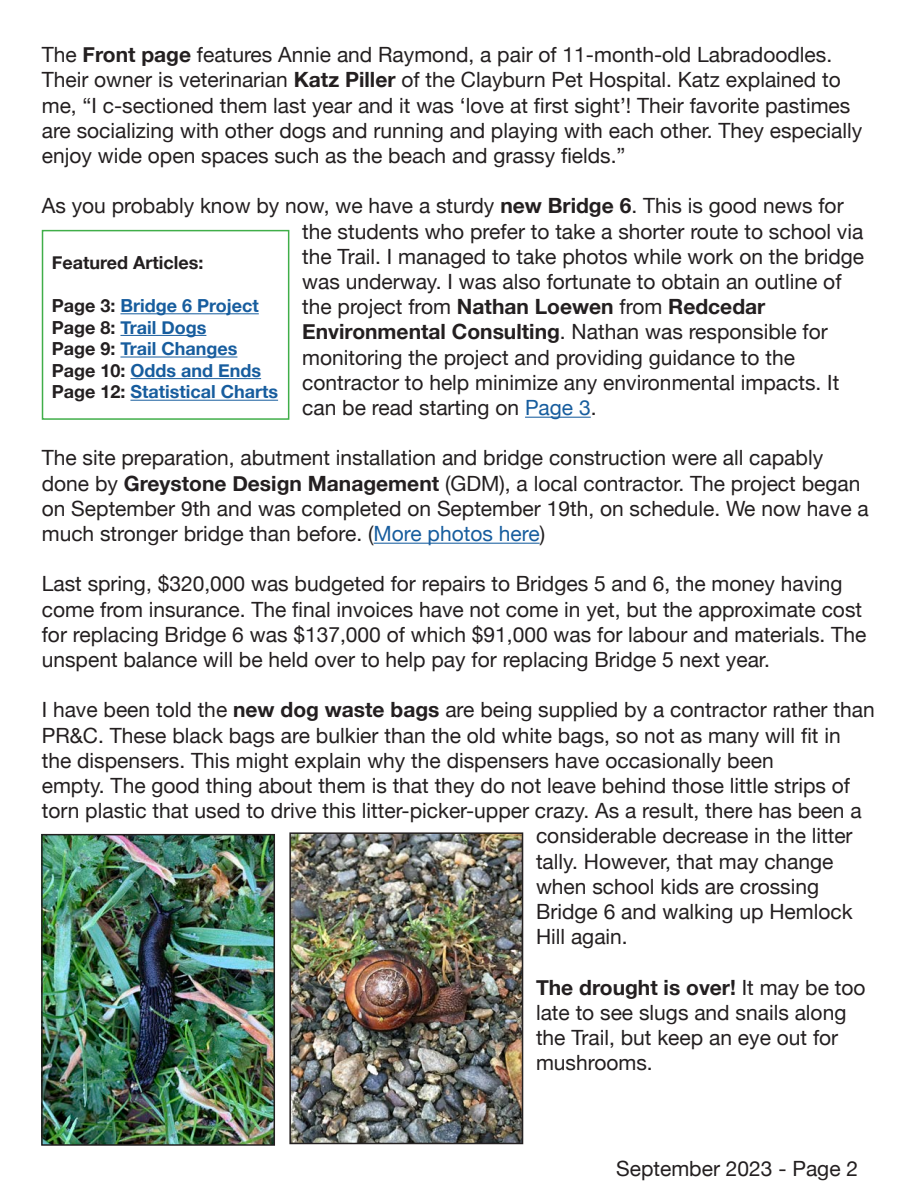
<style>
.page{position:relative;width:918px;height:1188px;background:#fff}
.page>*{position:absolute;margin:0;border:0;box-sizing:border-box;transform-origin:0 0}
.t1{font:21px/25.2px "Helvetica Neue";color:#231f20}
.t2{font:700 18px/21.6px "Helvetica Neue";color:#175d9e}
.t3{font:700 18px "Helvetica Neue";color:#231f20}
.s1{font-weight:700}
.s2{color:#175d9e}
.s3{color:#231f20}
</style>
<div class="page">
<hr style="left:525px;top:417px;width:66px;height:1px;background:#175d9e">
<hr style="left:374px;top:543px;width:166px;height:1px;background:#175d9e">
<img style="left:292px;top:835px;width:228px;height:306px">
<div style="left:289px;top:832px;width:234px;height:312px;border:2px solid #231f20"></div>
<hr style="left:120px;top:313px;width:139px;height:1px;background:#175d9e">
<hr style="left:120px;top:335px;width:86px;height:1px;background:#175d9e">
<hr style="left:120px;top:357px;width:117px;height:1px;background:#175d9e">
<hr style="left:130px;top:378px;width:131px;height:1px;background:#175d9e">
<hr style="left:130px;top:400px;width:148px;height:1px;background:#175d9e">
<div style="left:42px;top:230px;width:247px;height:190px;border:2px solid #40ae49"></div>
<img style="left:44px;top:837px;width:228px;height:306px">
<div style="left:41px;top:834px;width:234px;height:312px;border:2px solid #231f20"></div>
<p class="t1" style="left:42px;top:43px;width:822px">The <span class="s1">Front page</span> features Annie and Raymond, a pair of 11-month-old Labradoodles.<br>Their owner is veterinarian <span class="s1">Katz Piller</span> of the Clayburn Pet Hospital. Katz explained to me, “I c-sectioned them last year and it was ‘love at first sight’! Their favorite pastimes are socializing with other dogs and running and playing with each other. They especially enjoy wide open spaces such as the beach and grassy fields.”</p>
<p class="t1" style="left:302px;top:195px;width:564px;text-indent:-260px">As you probably know by now, we have a sturdy <span class="s1">new Bridge 6</span>. This is good news for the students who prefer to take a shorter route to school via the Trail. I managed to take photos while work on the bridge was underway. I was also fortunate to obtain an outline of the project from <span class="s1">Nathan Loewen</span> from <span class="s1">Redcedar Environmental Consulting</span>. Nathan was responsible for monitoring the project and providing guidance to the contractor to help minimize any environmental impacts. It can be read starting on <span class="s2">Page 3</span>.</p>
<p class="t1" style="left:42px;top:447px;width:828px">The site preparation, abutment installation and bridge construction were all capably done by <span class="s1">Greystone Design Management</span> (GDM), a local contractor. The project began on September 9th and was completed on September 19th, on schedule. We now have a much stronger bridge than before. (<span class="s2">More photos here</span>)</p>
<p class="t1" style="left:42px;top:573px;width:826px">Last spring, $320,000 was budgeted for repairs to Bridges 5 and 6, the money having come from insurance. The final invoices have not come in yet, but the approximate cost for replacing Bridge 6 was $137,000 of which $91,000 was for labour and materials. The unspent balance will be held over to help pay for replacing Bridge 5 next year.</p>
<p class="t1" style="left:42px;top:699px;width:834px">I have been told the <span class="s1">new dog waste bags</span> are being supplied by a contractor rather than</p>
<p class="t1" style="left:42px;top:724px;width:800px">PR&amp;C. These black bags are bulkier than the old white bags, so not as many will fit in</p>
<p class="t1" style="left:42px;top:749px;width:734px">the dispensers. This might explain why the dispensers have occasionally been</p>
<p class="t1" style="left:42px;top:774px;width:810px">empty. The good thing about them is that they do not leave behind those little strips of</p>
<p class="t1" style="left:42px;top:799px;width:821px">torn plastic that used to drive this litter-picker-upper crazy. As a result, there has been a</p>
<p class="t1" style="left:536px;top:825px;width:318px">considerable decrease in the litter</p>
<p class="t1" style="left:536px;top:850px;width:299px">tally. However, that may change</p>
<p class="t1" style="left:536px;top:875px;width:285px">when school kids are crossing</p>
<p class="t1" style="left:536px;top:900px;width:318px">Bridge 6 and walking up Hemlock</p>
<p class="t1" style="left:536px;top:925px;width:93px">Hill again.</p>
<p class="t1" style="left:536px;top:976px;width:331px"><span class="s1">The drought is over!</span> It may be too late to see slugs and snails along the Trail, but keep an eye out for mushrooms.</p>
<p class="t3" style="left:52px;top:248px;width:153px">Featured Articles:</p>
<p class="t2" style="left:52px;top:295px;width:228px"><span class="s3">Page 3:</span> Bridge 6 Project<br><span class="s3">Page 8:</span> Trail Dogs<br><span class="s3">Page 9:</span> Trail Changes<br><span class="s3">Page 10:</span> Odds and Ends<br><span class="s3">Page 12:</span> Statistical Charts</p>
<p class="t1" style="left:616px;top:1157px;width:243px">September 2023 - Page 2</p>
</div>
